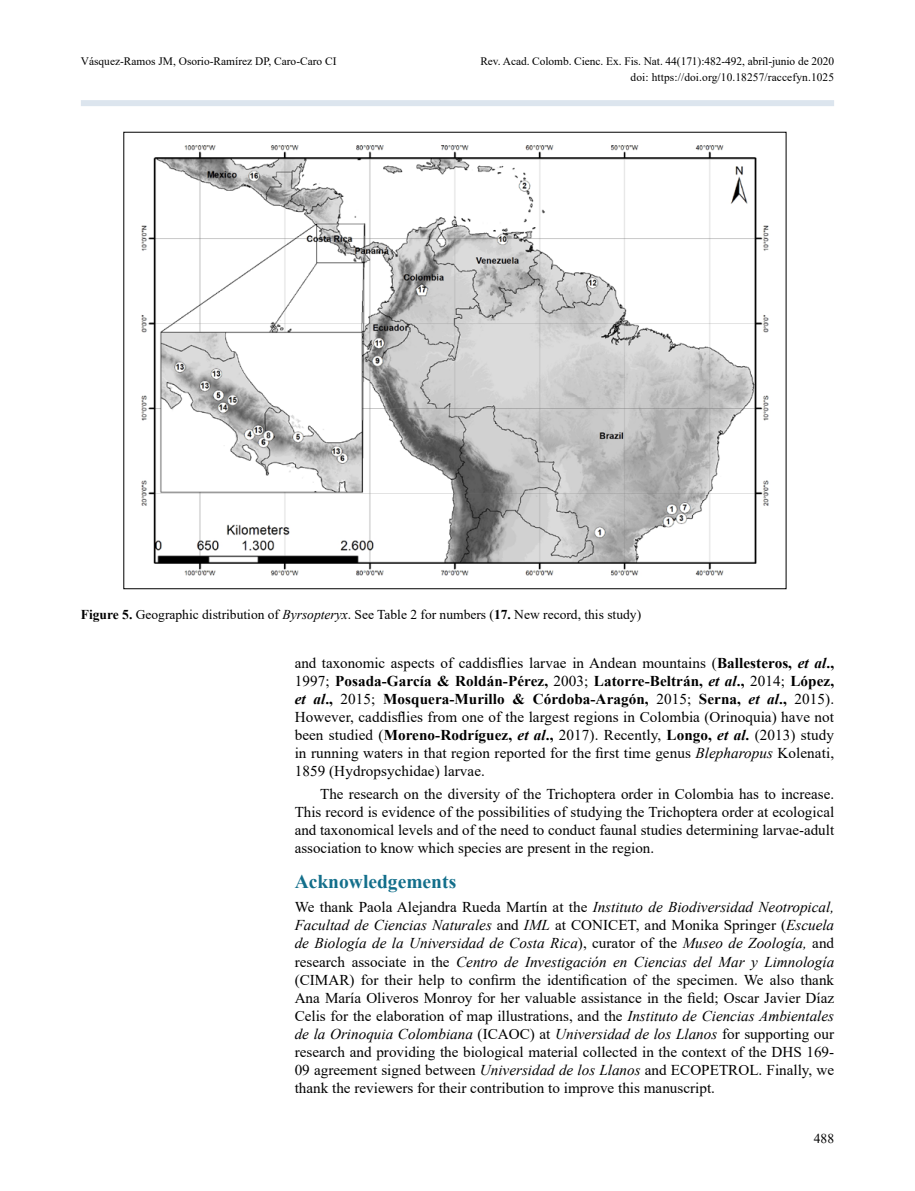
<style>
.page{position:relative;width:915px;height:1191px;background:#fff}
.page>*{position:absolute;margin:0;border:0;box-sizing:border-box;transform-origin:0 0}
.t1{font:700 19.5px "Times New Roman";color:#136f8b}
.t2{font:15px/18px "Times New Roman";color:#000;text-align:justify}
.t3{font:13.5px "Times New Roman";color:#000}
.t4{font:11.4px "Times New Roman";color:#000}
.s1{font-weight:700}
.s2{font-style:italic}
.s3{font-weight:700;font-style:italic}
</style>
<div class="page">
<div style="left:81px;top:100px;width:752px;height:6px;background:#dce5ee"></div>
<img style="left:141px;top:145px;width:628px;height:431px">
<p class="t4" style="left:81px;top:53px;width:257px">Vásquez-Ramos JM, Osorio-Ramírez DP, Caro-Caro CI</p>
<p class="t4" style="left:480px;top:53px;width:355px">Rev. Acad. Colomb. Cienc. Ex. Fis. Nat. 44(171):482-492, abril-junio de 2020</p>
<p class="t4" style="left:630px;top:69px;width:205px">doi: https://doi.org/10.18257/raccefyn.1025</p>
<p class="t3" style="left:81px;top:605px;width:561px"><span class="s1">Figure 5.</span> Geographic distribution of <span class="s2">Byrsopteryx</span>. See Table 2 for numbers (<span class="s1">17.</span> New record, this study)</p>
<p class="t2" style="left:294px;top:653px;width:540px">and taxonomic aspects of caddisflies larvae in Andean mountains (<span class="s1">Ballesteros,</span> <span class="s3">et al</span><span class="s1">., </span>1997; <span class="s1">Posada-García &amp; Roldán-Pérez,</span> 2003; <span class="s1">Latorre-Beltrán,</span> <span class="s3">et al</span><span class="s1">.,</span> 2014; <span class="s1">López, </span><span class="s3">et al</span><span class="s1">.,</span> 2015; <span class="s1">Mosquera-Murillo &amp; Córdoba-Aragón,</span> 2015; <span class="s1">Serna,</span> <span class="s3">et al</span><span class="s1">.,</span> 2015).<br>However, caddisflies from one of the largest regions in Colombia (Orinoquia) have not been studied (<span class="s1">Moreno-Rodríguez,</span> <span class="s3">et al</span><span class="s1">.,</span> 2017). Recently, <span class="s1">Longo,</span> <span class="s3">et al</span><span class="s1">.</span> (2013) study in running waters in that region reported for the first time genus <span class="s2">Blepharopus</span> Kolenati, 1859 (Hydropsychidae) larvae.</p>
<p class="t2" style="left:294px;top:784px;width:540px;text-indent:26px">The research on the diversity of the Trichoptera order in Colombia has to increase.<br>This record is evidence of the possibilities of studying the Trichoptera order at ecological and taxonomical levels and of the need to conduct faunal studies determining larvae-adult association to know which species are present in the region.</p>
<h1 class="t1" style="left:294px;top:867px;width:163px">Acknowledgements</h1>
<p class="t2" style="left:294px;top:897px;width:541px">We thank Paola Alejandra Rueda Martín at the <span class="s2">Instituto de Biodiversidad Neotropical, Facultad de Ciencias Naturales</span> and <span class="s2">IML</span> at CONICET, and Monika Springer (<span class="s2">Escuela de Biología de la Universidad de Costa Rica</span>), curator of the <span class="s2">Museo de Zoología,</span> and research associate in the <span class="s2">Centro de Investigación en Ciencias del Mar y Limnología </span>(CIMAR) for their help to confirm the identification of the specimen. We also thank Ana María Oliveros Monroy for her valuable assistance in the field; Oscar Javier Díaz Celis for the elaboration of map illustrations, and the <span class="s2">Instituto de Ciencias Ambientales de la Orinoquia Colombiana</span> (ICAOC) at <span class="s2">Universidad de los Llanos</span> for supporting our research and providing the biological material collected in the context of the DHS 169- 09 agreement signed between <span class="s2">Universidad de los Llanos</span> and ECOPETROL. Finally, we thank the reviewers for their contribution to improve this manuscript.</p>
<p class="t3" style="left:813px;top:1128px;width:22px">488</p>
</div>
